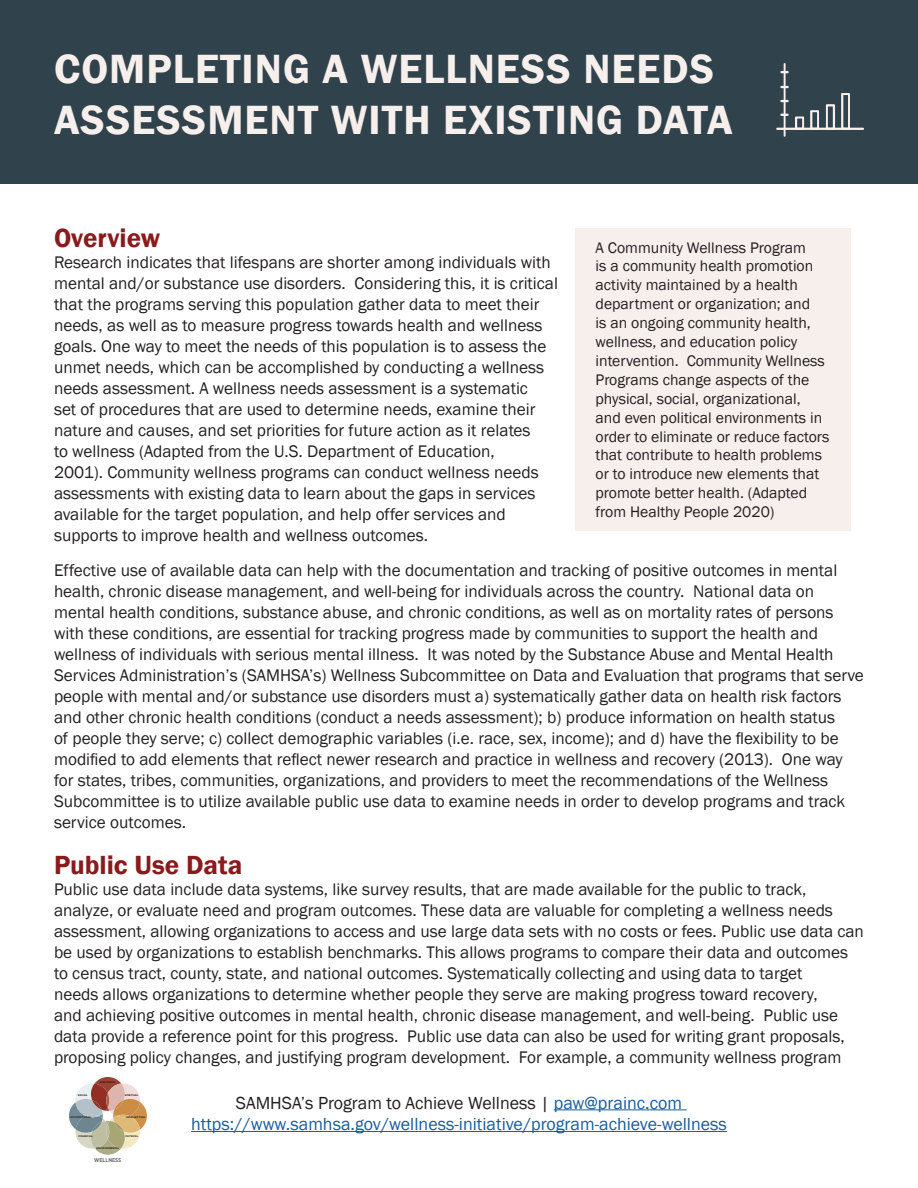
<style>
.page{position:relative;width:918px;height:1188px;background:#fff}
.page>*{position:absolute;margin:0;border:0;box-sizing:border-box;transform-origin:0 0}
.t1{font:600 42px/51px "Franklin Gothic";letter-spacing:.025em;color:#f7efec}
.t2{font:600 27px "Franklin Gothic";color:#8a1a1c}
.t3{font:18px/21.6px "Franklin Gothic";color:#175d9e;text-align:center}
.t4{font:17.25px/21px "Franklin Gothic";color:#231f20}
.t5{font:15.75px/18.9px "Franklin Gothic";color:#231f20}
.t6{font:700 5.55px "Gotham Narrow";color:#6c6d70}
.t7{font:700 2.55px "Gotham";color:#211e1e}
.s1{color:#231f20}
</style>
<div class="page">
<hr style="left:554px;top:1109px;width:133px;height:1px;background:#175d9e">
<hr style="left:191px;top:1131px;width:536px;height:1px;background:#175d9e">
<div style="left:0;top:0;width:918px;height:184px;background:#30434c"></div>
<div style="left:575px;top:228px;width:275px;height:303px;background:#f7efec"></div>
<svg style="left:776px;top:63px;width:88px;height:74px"></svg>
<svg style="left:69px;top:1077px;width:78px;height:78px"></svg>
<h1 class="t1" style="left:54px;top:44px;width:680px">COMPLETING A WELLNESS NEEDS<br>ASSESSMENT WITH EXISTING DATA</h1>
<h2 class="t2" style="left:54px;top:222px;width:108px">Overview</h2>
<p class="t4" style="left:54px;top:253px;width:506px">Research indicates that lifespans are shorter among individuals with mental and/or substance use disorders. Considering this, it is critical that the programs serving this population gather data to meet their needs, as well as to measure progress towards health and wellness goals. One way to meet the needs of this population is to assess the unmet needs, which can be accomplished by conducting a wellness needs assessment. A wellness needs assessment is a systematic<br>set of procedures that are used to determine needs, examine their nature and causes, and set priorities for future action as it relates<br>to wellness (Adapted from the U.S. Department of Education,<br>2001). Community wellness programs can conduct wellness needs assessments with existing data to learn about the gaps in services available for the target population, and help offer services and supports to improve health and wellness outcomes.</p>
<p class="t4" style="left:54px;top:560px;width:811px">Effective use of available data can help with the documentation and tracking of positive outcomes in mental health, chronic disease management, and well-being for individuals across the country. National data on mental health conditions, substance abuse, and chronic conditions, as well as on mortality rates of persons with these conditions, are essential for tracking progress made by communities to support the health and wellness of individuals with serious mental illness. It was noted by the Substance Abuse and Mental Health Services Administration’s (SAMHSA’s) Wellness Subcommittee on Data and Evaluation that programs that serve people with mental and/or substance use disorders must a) systematically gather data on health risk factors and other chronic health conditions (conduct a needs assessment); b) produce information on health status<br>of people they serve; c) collect demographic variables (i.e. race, sex, income); and d) have the flexibility to be modified to add elements that reflect newer research and practice in wellness and recovery (2013). One way for states, tribes, communities, organizations, and providers to meet the recommendations of the Wellness Subcommittee is to utilize available public use data to examine needs in order to develop programs and track service outcomes.</p>
<p class="t5" style="left:596px;top:238px;width:235px">A Community Wellness Program<br>is a community health promotion activity maintained by a health department or organization; and<br>is an ongoing community health, wellness, and education policy intervention. Community Wellness<br>Programs change aspects of the physical, social, organizational, and even political environments in order to eliminate or reduce factors that contribute to health problems or to introduce new elements that promote better health. (Adapted from Healthy People 2020)</p>
<h2 class="t2" style="left:54px;top:848px;width:190px">Public Use Data</h2>
<p class="t4" style="left:54px;top:879px;width:812px">Public use data include data systems, like survey results, that are made available for the public to track, analyze, or evaluate need and program outcomes. These data are valuable for completing a wellness needs assessment, allowing organizations to access and use large data sets with no costs or fees. Public use data can be used by organizations to establish benchmarks. This allows programs to compare their data and outcomes to census tract, county, state, and national outcomes. Systematically collecting and using data to target<br>needs allows organizations to determine whether people they serve are making progress toward recovery,<br>and achieving positive outcomes in mental health, chronic disease management, and well-being. Public use data provide a reference point for this progress. Public use data can also be used for writing grant proposals, proposing policy changes, and justifying program development. For example, a community wellness program</p>
<p class="t7" style="left:78px;top:1093px;width:11px">SOCIAL</p>
<p class="t7" style="left:71px;top:1115px;width:22px">OCCUPATIONAL</p>
<p class="t7" style="left:100px;top:1081px;width:17px">EMOTIONAL</p>
<p class="t7" style="left:79px;top:1134px;width:16px">FINANCIAL</p>
<p class="t7" style="left:125px;top:1093px;width:15px">SPIRITUAL</p>
<p class="t7" style="left:126px;top:1115px;width:21px">INTELLECTUAL</p>
<p class="t7" style="left:126px;top:1134px;width:14px">PHYSICAL</p>
<p class="t7" style="left:97px;top:1147px;width:24px">ENVIRONMENTAL</p>
<p class="t6" style="left:94px;top:1156px;width:29px">WELLNESS</p>
<p class="t3" style="left:191px;top:1092px;width:537px"><span class="s1">SAMHSA’s Program to Achieve Wellness |</span> paw@prainc.com https://www.samhsa.gov/wellness-initiative/program-achieve-wellness</p>
</div>
